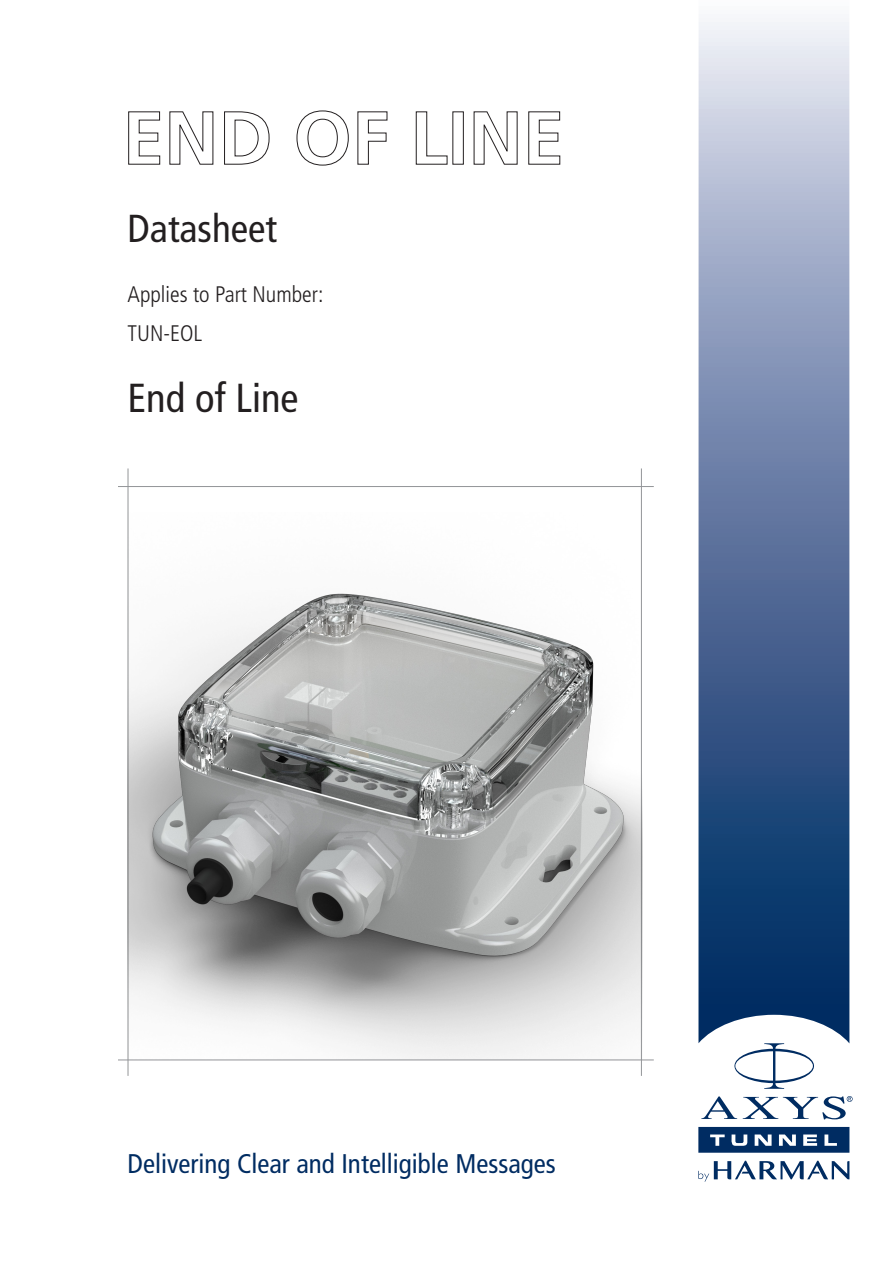
<style>
.page{position:relative;width:893px;height:1263px;background:#fff}
.page>*{position:absolute;margin:0;border:0;box-sizing:border-box;transform-origin:0 0}
.t1{font:condensed 40.5px "Frutiger";color:#231f20}
.t2{font:condensed 39px "Frutiger";color:#231f20}
.t3{font:condensed 27px "Frutiger";color:#002c62}
.t4{font:300 condensed 22.5px "Frutiger";color:#231f20}
</style>
<div class="page">
<svg style="left:698px;top:22px;width:151px;height:1021px;background:#6980a5"></svg>
<svg style="left:701px;top:1096px;width:36px;height:23px"></svg>
<svg style="left:734px;top:1043px;width:80px;height:46px"></svg>
<svg style="left:698px;top:1127px;width:151px;height:26px;background:#2c507d"></svg>
<svg style="left:698px;top:1161px;width:151px;height:21px"></svg>
<svg style="left:743px;top:1096px;width:110px;height:23px"></svg>
<hr style="left:118px;top:486px;width:536px;height:1px;background:#939598">
<hr style="left:118px;top:1059px;width:536px;height:1px;background:#939598">
<hr style="left:128px;top:468px;width:1px;height:608px;background:#939598">
<hr style="left:641px;top:468px;width:1px;height:608px;background:#939598">
<svg style="left:128px;top:111px;width:32px;height:54px"></svg>
<svg style="left:169px;top:111px;width:45px;height:54px"></svg>
<svg style="left:224px;top:111px;width:46px;height:54px"></svg>
<svg style="left:296px;top:110px;width:53px;height:56px"></svg>
<svg style="left:357px;top:111px;width:31px;height:54px"></svg>
<svg style="left:415px;top:111px;width:33px;height:54px"></svg>
<div style="left:452px;top:111px;width:12px;height:54px;border:1px solid #231f20"></div>
<svg style="left:473px;top:111px;width:45px;height:54px"></svg>
<svg style="left:528px;top:111px;width:33px;height:54px"></svg>
<img style="left:128px;top:512px;width:514px;height:547px">
<p class="t2" style="left:128px;top:206px;width:151px">Datasheet</p>
<p class="t4" style="left:128px;top:282px;width:197px">Applies to Part Number:</p>
<p class="t4" style="left:128px;top:321px;width:76px">TUN-EOL</p>
<p class="t1" style="left:128px;top:374px;width:172px">End of Line</p>
<p class="t3" style="left:128px;top:1147px;width:430px">Delivering Clear and Intelligible Messages</p>
</div>
